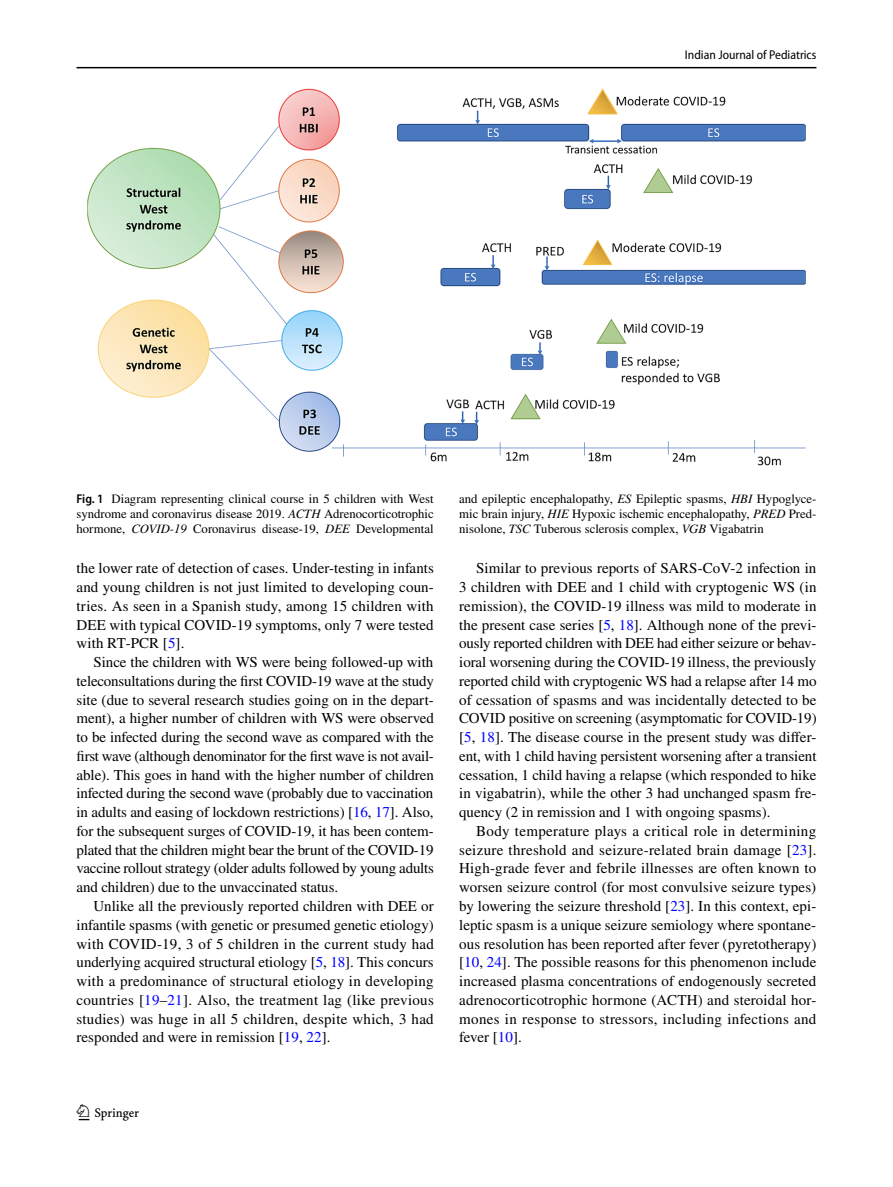
<style>
.page{position:relative;width:893px;height:1187px;background:#fff}
.page>*{position:absolute;margin:0;border:0;box-sizing:border-box;transform-origin:0 0}
.t1{font:22.5px "Springnew Regular 2";color:#000}
.t2{font:15px/18.8px "STIX";letter-spacing:.005em;color:#000;text-align:justify}
.t3{font:12.75px/15px "STIX";color:#000;text-align:justify}
.t4{font:semi-condensed 12.75px "Myriad Pro";color:#000}
.s1{font-family:"Myriad Pro";font-weight:600;font-stretch:semi-condensed}
.s2{font-style:italic}
.s3{color:#00f}
</style>
<div class="page">
<hr style="left:77px;top:67px;width:739px;height:1px;background:#000">
<img style="left:87px;top:88px;width:719px;height:378px">
<p class="t4" style="left:685px;top:48px;width:133px">Indian Journal of Pediatrics</p>
<p class="t3" style="left:77px;top:491px;width:359px"><span class="s1">Fig. 1</span> Diagram representing clinical course in 5 children with West syndrome and coronavirus disease 2019. <span class="s2">ACTH</span> Adrenocorticotrophic hormone, <span class="s2">COVID-19</span> Coronavirus disease-19, <span class="s2">DEE</span> Developmental</p>
<p class="t3" style="left:459px;top:491px;width:359px">and epileptic encephalopathy, <span class="s2">ES</span> Epileptic spasms, <span class="s2">HBI</span> Hypoglyce&shy;mic brain injury, <span class="s2">HIE</span> Hypoxic ischemic encephalopathy, <span class="s2">PRED</span> Pred&shy;nisolone, <span class="s2">TSC</span> Tuberous sclerosis complex, <span class="s2">VGB</span> Vigabatrin</p>
<p class="t2" style="left:77px;top:560px;width:359px">the lower rate of detection of cases. Under-testing in infants and young children is not just limited to developing coun&shy;tries. As seen in a Spanish study, among 15 children with DEE with typical COVID-19 symptoms, only 7 were tested with RT-PCR [<span class="s3">5</span>].</p>
<p class="t2" style="left:77px;top:653px;width:359px;text-indent:17px">Since the children with WS were being followed-up with teleconsultations during the first COVID-19 wave at the study site (due to several research studies going on in the depart&shy;ment), a higher number of children with WS were observed to be infected during the second wave as compared with the first wave (although denominator for the first wave is not avail&shy;able). This goes in hand with the higher number of children infected during the second wave (probably due to vaccination in adults and easing of lockdown restrictions) [<span class="s3">16</span>, <span class="s3">17</span>]. Also, for the subsequent surges of COVID-19, it has been contem&shy;plated that the children might bear the brunt of the COVID-19 vaccine rollout strategy (older adults followed by young adults and children) due to the unvaccinated status.</p>
<p class="t2" style="left:77px;top:897px;width:359px;text-indent:17px">Unlike all the previously reported children with DEE or infantile spasms (with genetic or presumed genetic etiology) with COVID-19, 3 of 5 children in the current study had underlying acquired structural etiology [<span class="s3">5</span>, <span class="s3">18</span>]. This concurs with a predominance of structural etiology in developing countries [<span class="s3">19</span>–<span class="s3">21</span>]. Also, the treatment lag (like previous studies) was huge in all 5 children, despite which, 3 had responded and were in remission [<span class="s3">19</span>, <span class="s3">22</span>].</p>
<h1 class="t1" style="left:79px;top:1104px;width:62px">1 3</h1>
<p class="t2" style="left:459px;top:560px;width:359px;text-indent:17px">Similar to previous reports of SARS-CoV-2 infection in 3 children with DEE and 1 child with cryptogenic WS (in remission), the COVID-19 illness was mild to moderate in the present case series [<span class="s3">5</span>, <span class="s3">18</span>]. Although none of the previ&shy;ously reported children with DEE had either seizure or behav&shy;ioral worsening during the COVID-19 illness, the previously reported child with cryptogenic WS had a relapse after 14 mo of cessation of spasms and was incidentally detected to be COVID positive on screening (asymptomatic for COVID-19) [<span class="s3">5</span>, <span class="s3">18</span>]. The disease course in the present study was differ&shy;ent, with 1 child having persistent worsening after a transient cessation, 1 child having a relapse (which responded to hike in vigabatrin), while the other 3 had unchanged spasm fre&shy;quency (2 in remission and 1 with ongoing spasms).</p>
<p class="t2" style="left:459px;top:822px;width:359px;text-indent:17px">Body temperature plays a critical role in determining seizure threshold and seizure-related brain damage [<span class="s3">23</span>].<br>High-grade fever and febrile illnesses are often known to worsen seizure control (for most convulsive seizure types) by lowering the seizure threshold [<span class="s3">23</span>]. In this context, epi&shy;leptic spasm is a unique seizure semiology where spontane&shy;ous resolution has been reported after fever (pyretotherapy) [<span class="s3">10</span>, <span class="s3">24</span>]. The possible reasons for this phenomenon include increased plasma concentrations of endogenously secreted adrenocorticotrophic hormone (ACTH) and steroidal hor&shy;mones in response to stressors, including infections and fever [<span class="s3">10</span>].</p>
</div>
